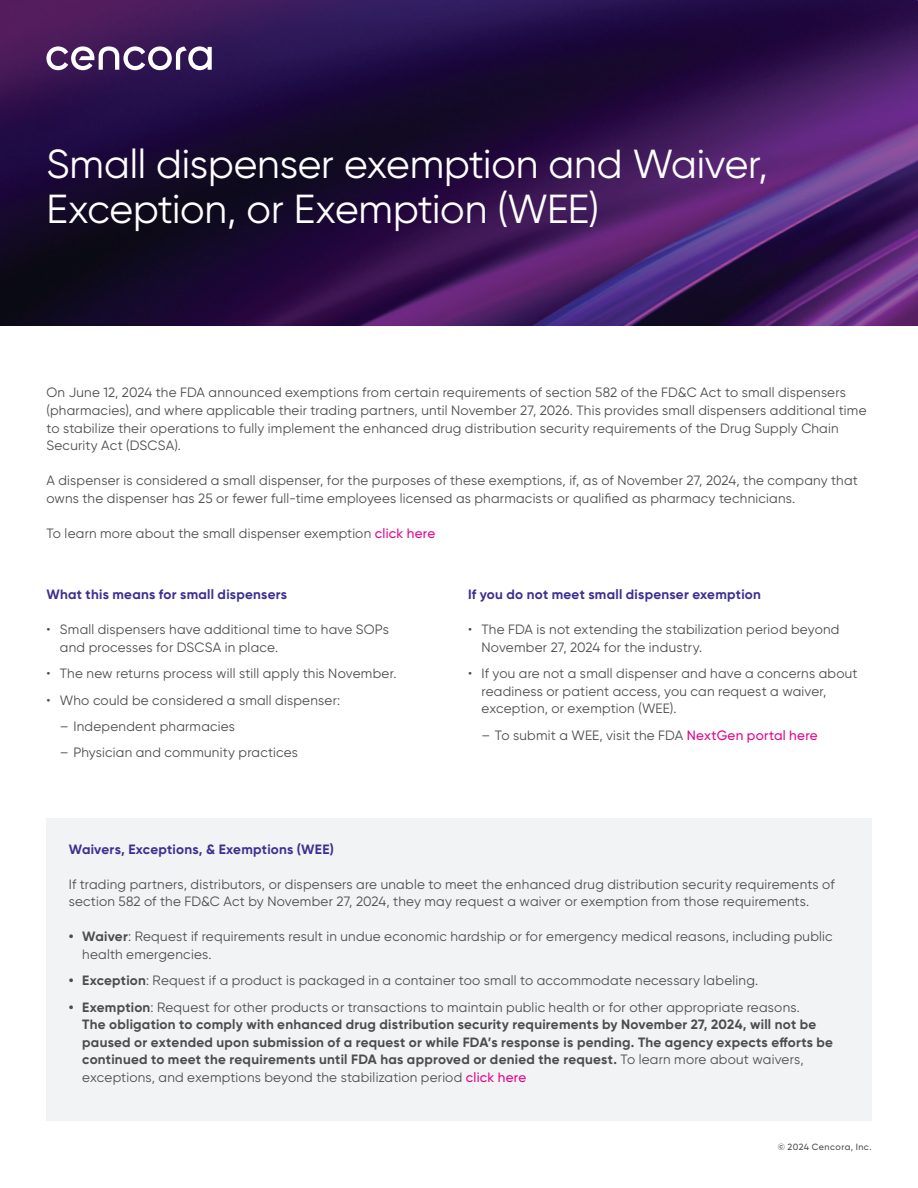
<style>
.page{position:relative;width:918px;height:1188px;background:#fff}
.page>*{position:absolute;margin:0;border:0;box-sizing:border-box;transform-origin:0 0}
.L1_Headline_27_pt{font:40.5px/44.5px "Cencora Gilroy Regular";letter-spacing:-.005em;color:#fff}
.L2_Subheadline___introductory_text_9_pt{font:13.5px/17.5px "Cencora Gilroy Regular";letter-spacing:.02em;color:#4b4c4d}
.t1{font:13.5px/17.5px "Cencora Gilroy Bold";letter-spacing:.02em;color:#4b4c4d}
.L3_Body_copy_9_pt{font:13.5px/17.5px "Cencora Gilroy Regular";letter-spacing:.02em;color:#4b4c4d}
.L2_Subheadline___introductory_text_9_pt-2{font:13.5px "Cencora Gilroy Bold";letter-spacing:.02em;color:#3c2f92}
.t2{font:9px "Cencora Gilroy Medium";letter-spacing:.05em;color:#4b4c4d}
.s1{font-family:"Cencora Gilroy Medium";color:#e2078c}
.s2{font-family:"Cencora Gilroy Bold"}
.s3{font-family:"Cencora Gilroy Regular"}
</style>
<div class="page">
<img style="left:0;top:0;width:918px;height:326px">
<svg style="left:46px;top:46px;width:166px;height:24px"></svg>
<div style="left:46px;top:818px;width:826px;height:302px;background:#f2f3f4"></div>
<p class="L1_Headline_27_pt" style="left:46px;top:141px;width:723px">Small dispenser exemption and Waiver,<br>Exception, or Exemption (WEE)</p>
<p class="L2_Subheadline___introductory_text_9_pt" style="left:46px;top:384px;width:822px">On June 12, 2024 the FDA announced exemptions from certain requirements of section 582 of the FD&amp;C Act to small dispensers (pharmacies), and where applicable their trading partners, until November 27, 2026. This provides small dispensers additional time to stabilize their operations to fully implement the enhanced drug distribution security requirements of the Drug Supply Chain Security Act (DSCSA).</p>
<p class="L2_Subheadline___introductory_text_9_pt" style="left:46px;top:472px;width:813px">A dispenser is considered a small dispenser, for the purposes of these exemptions, if, as of November 27, 2024, the company that owns the dispenser has 25 or fewer full-time employees licensed as pharmacists or qualified as pharmacy technicians.</p>
<p class="L2_Subheadline___introductory_text_9_pt" style="left:46px;top:524px;width:390px">To learn more about the small dispenser exemption <span class="s1">click here</span></p>
<p class="L2_Subheadline___introductory_text_9_pt-2" style="left:46px;top:586px;width:242px">What this means for small dispensers</p>
<p class="L2_Subheadline___introductory_text_9_pt" style="left:60px;top:621px;width:331px;text-indent:-13px">• Small dispensers have additional time to have SOPs and processes for DSCSA in place.</p>
<p class="L2_Subheadline___introductory_text_9_pt" style="left:46px;top:665px;width:352px">• The new returns process will still apply this November.</p>
<p class="L2_Subheadline___introductory_text_9_pt" style="left:46px;top:691px;width:295px">• Who could be considered a small dispenser:</p>
<p class="L2_Subheadline___introductory_text_9_pt" style="left:60px;top:717px;width:177px">– Independent pharmacies</p>
<p class="L2_Subheadline___introductory_text_9_pt" style="left:60px;top:744px;width:240px">– Physician and community practices</p>
<p class="L2_Subheadline___introductory_text_9_pt-2" style="left:468px;top:586px;width:294px">If you do not meet small dispenser exemption</p>
<p class="L2_Subheadline___introductory_text_9_pt" style="left:482px;top:621px;width:360px;text-indent:-14px">• The FDA is not extending the stabilization period beyond<br>November 27, 2024 for the industry.</p>
<p class="L2_Subheadline___introductory_text_9_pt" style="left:482px;top:665px;width:378px;text-indent:-14px">• If you are not a small dispenser and have a concerns about readiness or patient access, you can request a waiver, exception, or exemption (WEE).</p>
<p class="L2_Subheadline___introductory_text_9_pt" style="left:482px;top:726px;width:338px">– To submit a WEE, visit the FDA <span class="s1">NextGen portal here</span></p>
<p class="L2_Subheadline___introductory_text_9_pt-2" style="left:69px;top:841px;width:267px">Waivers, Exceptions, &amp; Exemptions (WEE)</p>
<p class="L3_Body_copy_9_pt" style="left:69px;top:875px;width:767px">If trading partners, distributors, or dispensers are unable to meet the enhanced drug distribution security requirements of section 582 of the FD&amp;C Act by November 27, 2024, they may request a waiver or exemption from those requirements.</p>
<p class="L2_Subheadline___introductory_text_9_pt" style="left:82px;top:928px;width:752px;text-indent:-14px"><span class="s2">• Waiver</span>: Request if requirements result in undue economic hardship or for emergency medical reasons, including public health emergencies.</p>
<p class="L2_Subheadline___introductory_text_9_pt" style="left:69px;top:972px;width:691px"><span class="s2">• Exception</span>: Request if a product is packaged in a container too small to accommodate necessary labeling.</p>
<p class="t1" style="left:82px;top:998px;width:752px;text-indent:-14px">• Exemption<span class="s3">: Request for other products or transactions to maintain public health or for other appropriate reasons.<br></span>The obligation to comply with enhanced drug distribution security requirements by November 27, 2024, will not be paused or extended upon submission of a request or while FDA’s response is pending. The agency expects efforts be continued to meet the requirements until FDA has approved or denied the request. <span class="s3">To learn more about waivers, exceptions, and exemptions beyond the stabilization period</span> <span class="s1">click here</span></p>
<p class="t2" style="left:778px;top:1141px;width:95px">© 2024 Cencora, Inc.</p>
</div>
